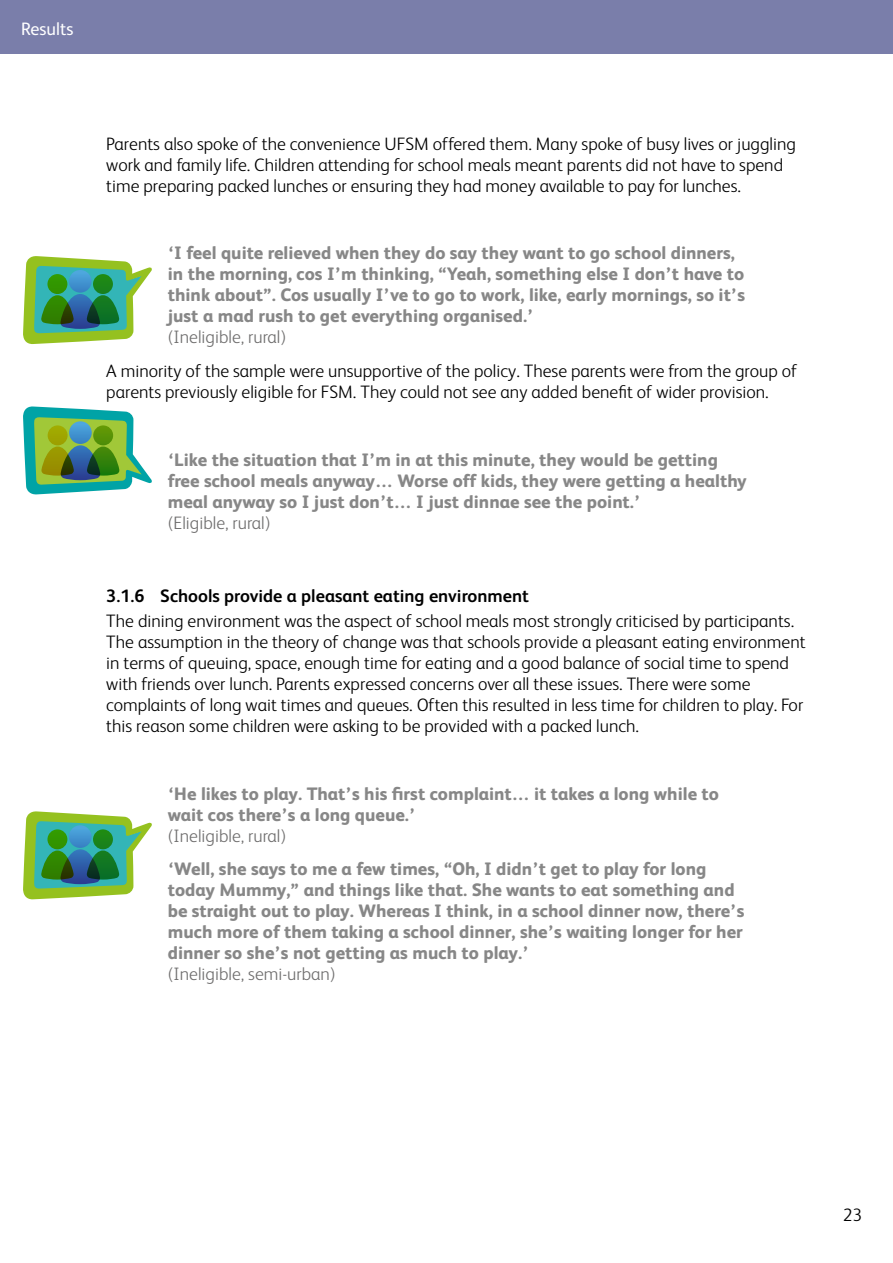
<style>
.page{position:relative;width:893px;height:1263px;background:#fff}
.page>*{position:absolute;margin:0;border:0;box-sizing:border-box;transform-origin:0 0}
.Body_Text{font:300 18px/21px "FS Albert";color:#000}
.t1{font:800 18px/21px "FS Albert";color:#878787}
.Heading_3{font:700 18px "FS Albert";color:#000}
.t2{font:18px "FS Albert";color:#fff}
.s1{font-weight:300;color:#706f6f}
</style>
<div class="page">
<div style="left:0;top:0;width:893px;height:53px;background:#7a7eaa"></div>
<svg style="left:23px;top:256px;width:129px;height:88px"></svg>
<svg style="left:23px;top:406px;width:129px;height:89px"></svg>
<svg style="left:23px;top:811px;width:129px;height:89px"></svg>
<p class="t2" style="left:21px;top:17px;width:54px">Results</p>
<p class="Body_Text" style="left:106px;top:132px;width:691px">Parents also spoke of the convenience UFSM offered them. Many spoke of busy lives or juggling work and family life. Children attending for school meals meant parents did not have to spend time preparing packed lunches or ensuring they had money available to pay for lunches.</p>
<p class="t1" style="left:168px;top:242px;width:579px">‘I feel quite relieved when they do say they want to go school dinners, in the morning, cos I’m thinking, “Yeah, something else I don’t have to think about”. Cos usually I’ve to go to work, like, early mornings, so it’s just a mad rush to get everything organised.’<br><span class="s1">(Ineligible, rural)</span></p>
<p class="Body_Text" style="left:106px;top:360px;width:693px">A minority of the sample were unsupportive of the policy. These parents were from the group of parents previously eligible for FSM. They could not see any added benefit of wider provision.</p>
<p class="t1" style="left:168px;top:448px;width:581px">‘Like the situation that I’m in at this minute, they would be getting free school meals anyway… Worse off kids, they were getting a healthy meal anyway so I just don’t… I just dinnae see the point.’<br><span class="s1">(Eligible, rural)</span></p>
<h3 class="Heading_3" style="left:106px;top:583px;width:424px">3.1.6 Schools provide a pleasant eating environment</h3>
<p class="Body_Text" style="left:106px;top:609px;width:701px">The dining environment was the aspect of school meals most strongly criticised by participants.<br>The assumption in the theory of change was that schools provide a pleasant eating environment in terms of queuing, space, enough time for eating and a good balance of social time to spend with friends over lunch. Parents expressed concerns over all these issues. There were some complaints of long wait times and queues. Often this resulted in less time for children to play. For this reason some children were asking to be provided with a packed lunch.</p>
<p class="t1" style="left:168px;top:782px;width:553px">‘He likes to play. That’s his first complaint… it takes a long while to wait cos there’s a long queue.’<br><span class="s1">(Ineligible, rural)</span></p>
<p class="t1" style="left:168px;top:858px;width:578px">‘Well, she says to me a few times, “Oh, I didn’t get to play for long today Mummy,” and things like that. She wants to eat something and be straight out to play. Whereas I think, in a school dinner now, there’s much more of them taking a school dinner, she’s waiting longer for her dinner so she’s not getting as much to play.’<br><span class="s1">(Ineligible, semi-urban)</span></p>
<p class="Body_Text" style="left:843px;top:1203px;width:21px">23</p>
</div>
